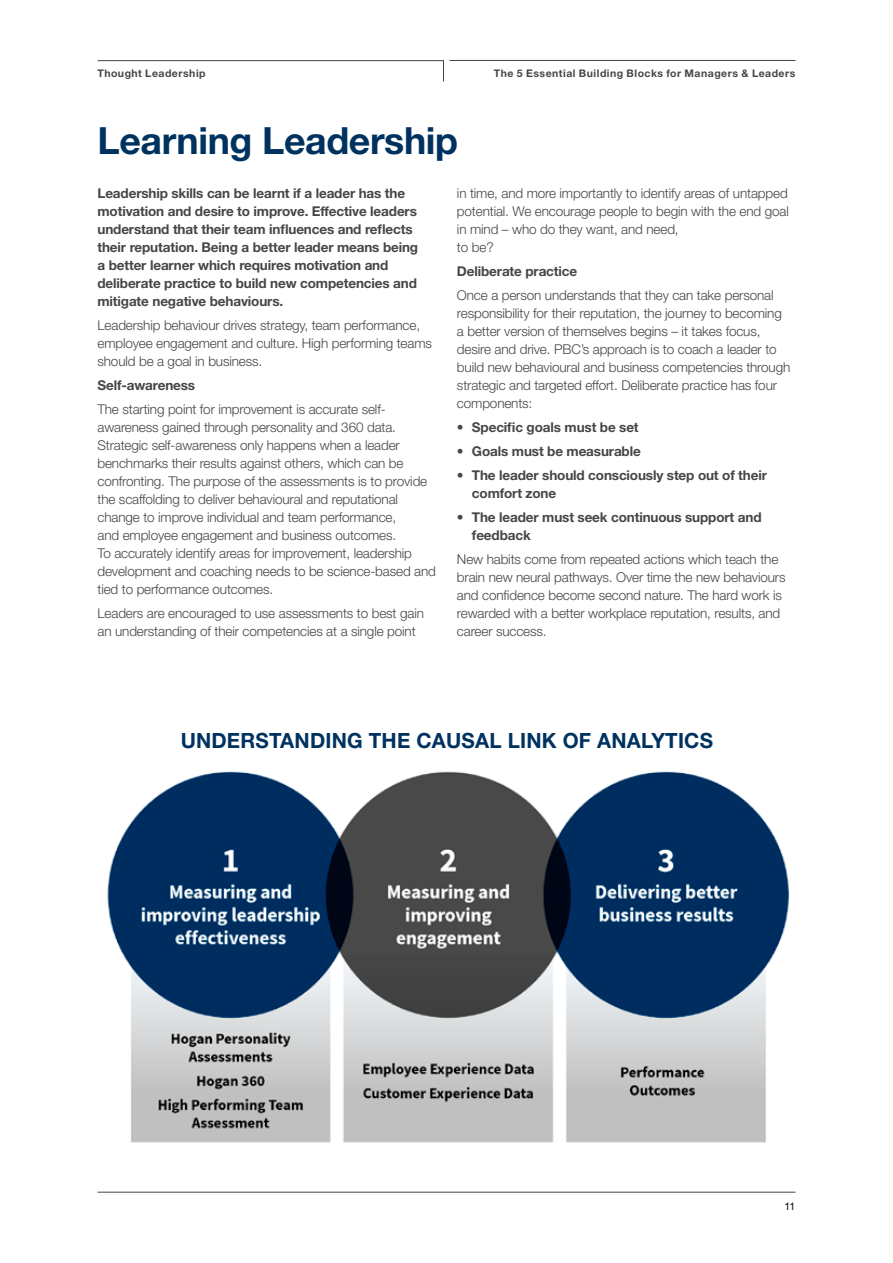
<style>
.page{position:relative;width:893px;height:1263px;background:#fff}
.page>*{position:absolute;margin:0;border:0;box-sizing:border-box;transform-origin:0 0}
.t1{font:700 37.5px "Helvetica Neue LT Std";letter-spacing:-.01em;color:#003260}
.t2{font:700 21px "Helvetica Neue LT Std";letter-spacing:.01em;color:#003260}
.t3{font:300 13.5px/18px "Helvetica Neue LT Std";letter-spacing:-.01em;color:#464547}
.t4{font:700 13.5px/18px "Helvetica Neue LT Std";letter-spacing:-.01em;color:#464547}
.t5{font:700 10.5px "Helvetica Neue LT Std";letter-spacing:.045em;color:#464547}
.t6{font:10.5px "Helvetica Neue LT Std";color:#000}
</style>
<div class="page">
<svg style="left:97px;top:60px;width:347px;height:22px"></svg>
<hr style="left:449px;top:60px;width:346px;height:1px;background:#464547">
<hr style="left:98px;top:1192px;width:697px;height:1px;background:#464547">
<img style="left:107px;top:771px;width:683px;height:372px">
<p class="t5" style="left:98px;top:67px;width:110px">Thought Leadership</p>
<p class="t5" style="left:494px;top:67px;width:303px">The 5 Essential Building Blocks for Managers &amp; Leaders</p>
<h1 class="t1" style="left:98px;top:118px;width:362px">Learning Leadership</h1>
<p class="t4" style="left:98px;top:184px;width:322px">Leadership skills can be learnt if a leader has the motivation and desire to improve. Effective leaders understand that their team influences and reflects their reputation. Being a better leader means being a better learner which requires motivation and deliberate practice to build new competencies and mitigate negative behaviours.</p>
<p class="t3" style="left:98px;top:316px;width:336px">Leadership behaviour drives strategy, team performance, employee engagement and culture. High performing teams should be a goal in business.</p>
<p class="t4" style="left:98px;top:376px;width:99px">Self-awareness</p>
<p class="t3" style="left:98px;top:400px;width:340px">The starting point for improvement is accurate self&shy;awareness gained through personality and 360 data.<br>Strategic self-awareness only happens when a leader benchmarks their results against others, which can be confronting. The purpose of the assessments is to provide the scaffolding to deliver behavioural and reputational change to improve individual and team performance,<br>and employee engagement and business outcomes.<br>To accurately identify areas for improvement, leadership development and coaching needs to be science-based and tied to performance outcomes.</p>
<p class="t3" style="left:98px;top:604px;width:328px">Leaders are encouraged to use assessments to best gain an understanding of their competencies at a single point</p>
<p class="t3" style="left:457px;top:184px;width:333px">in time, and more importantly to identify areas of untapped potential. We encourage people to begin with the end goal in mind – who do they want, and need,<br>to be?</p>
<p class="t4" style="left:457px;top:262px;width:122px">Deliberate practice</p>
<p class="t3" style="left:457px;top:286px;width:335px">Once a person understands that they can take personal responsibility for their reputation, the journey to becoming a better version of themselves begins – it takes focus, desire and drive. PBC’s approach is to coach a leader to build new behavioural and business competencies through strategic and targeted effort. Deliberate practice has four components:</p>
<p class="t4" style="left:457px;top:418px;width:183px">• Specific goals must be set</p>
<p class="t4" style="left:457px;top:442px;width:185px">• Goals must be measurable</p>
<p class="t4" style="left:472px;top:466px;width:297px;text-indent:-15px">• The leader should consciously step out of their comfort zone</p>
<p class="t4" style="left:472px;top:508px;width:291px;text-indent:-15px">• The leader must seek continuous support and feedback</p>
<p class="t3" style="left:457px;top:550px;width:330px">New habits come from repeated actions which teach the brain new neural pathways. Over time the new behaviours and confidence become second nature. The hard work is rewarded with a better workplace reputation, results, and career success.</p>
<h2 class="t2" style="left:181px;top:727px;width:534px">UNDERSTANDING THE CAUSAL LINK OF ANALYTICS</h2>
<p class="t6" style="left:784px;top:1200px;width:13px">11</p>
</div>
